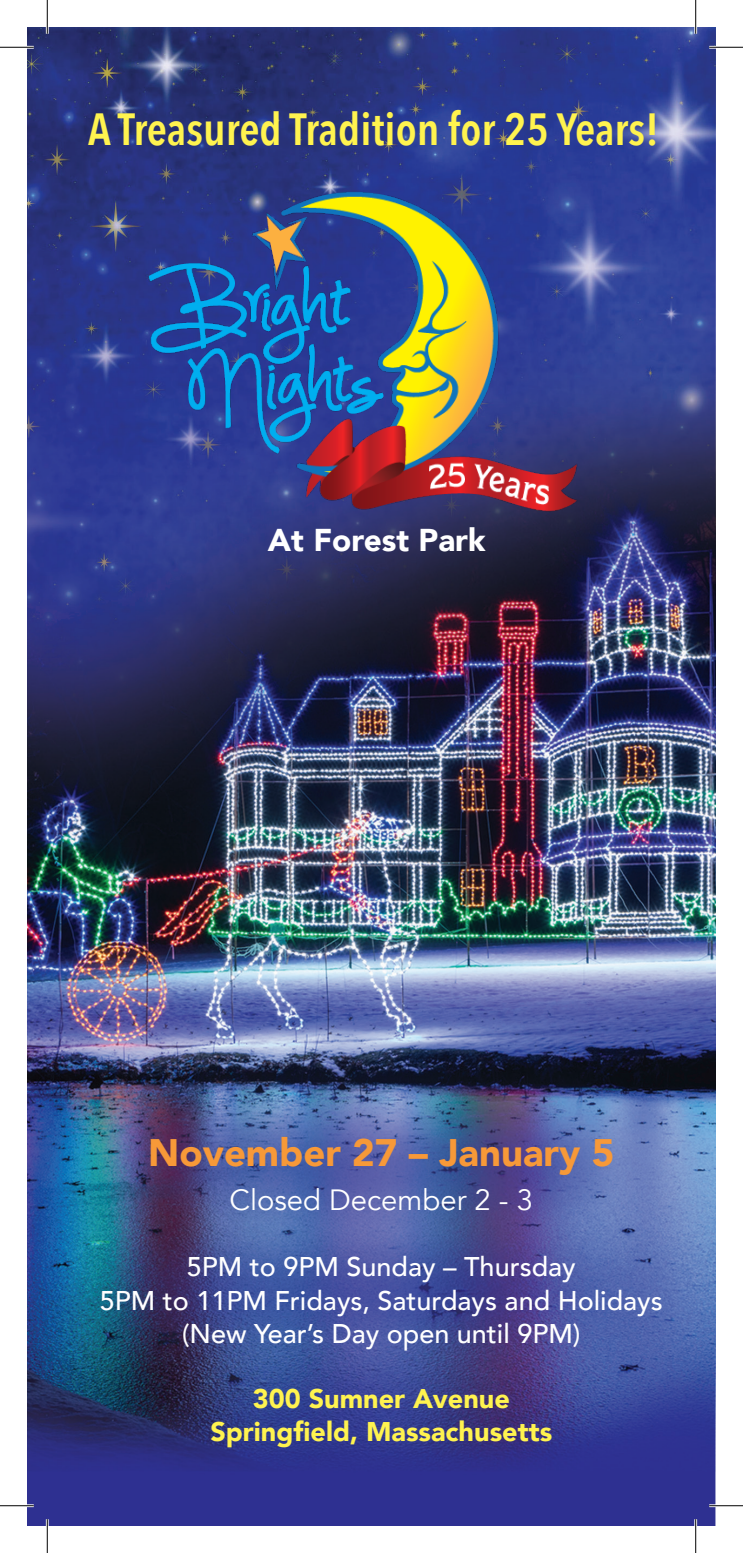
<style>
.page{position:relative;width:743px;height:1553px;background:#fff}
.page>*{position:absolute;margin:0;border:0;box-sizing:border-box;transform-origin:0 0}
.t1{font:600 45px "Avenir Next Condensed";color:#fff34f}
.t2{font:900 38.25px "Avenir";color:#f79938}
.t3{font:900 31.5px "Avenir";color:#fff}
.t4{font:29.25px "Avenir";color:#fff}
.t5{font:500 27px/33.8px "Avenir";color:#fff;text-align:center}
.t6{font:900 27px/32.4px "Avenir";color:#fff34f;text-align:center}
</style>
<div class="page">
<img style="left:27px;top:27px;width:689px;height:1498px">
<img style="left:143px;top:183px;width:436px;height:333px">
<hr style="left:0;top:46px;width:34px;height:3px;background:#fff">
<hr style="left:709px;top:46px;width:33px;height:3px;background:#fff">
<hr style="left:0;top:1504px;width:34px;height:3px;background:#fff">
<hr style="left:709px;top:1504px;width:33px;height:3px;background:#fff">
<hr style="left:46px;top:0;width:3px;height:34px;background:#fff">
<hr style="left:46px;top:1519px;width:3px;height:33px;background:#fff">
<hr style="left:694px;top:0;width:3px;height:34px;background:#fff">
<hr style="left:694px;top:1519px;width:3px;height:33px;background:#fff">
<hr style="left:0;top:47px;width:34px;height:1px;background:#000">
<hr style="left:709px;top:47px;width:33px;height:1px;background:#000">
<hr style="left:0;top:1505px;width:34px;height:1px;background:#000">
<hr style="left:709px;top:1505px;width:33px;height:1px;background:#000">
<hr style="left:47px;top:0;width:1px;height:34px;background:#000">
<hr style="left:47px;top:1519px;width:1px;height:33px;background:#000">
<hr style="left:695px;top:0;width:1px;height:34px;background:#000">
<hr style="left:695px;top:1519px;width:1px;height:33px;background:#000">
<p class="t1" style="left:88px;top:90px;width:572px">A Treasured Tradition for 25 Years!</p>
<p class="t3" style="left:268px;top:513px;width:219px">At Forest Park</p>
<p class="t2" style="left:148px;top:1120px;width:467px">November 27 – January 5</p>
<p class="t4" style="left:229px;top:1182px;width:305px">Closed December 2 - 3</p>
<p class="t5" style="left:187px;top:1248px;width:390px">5PM to 9PM Sunday – Thursday</p>
<p class="t5" style="left:100px;top:1281px;width:564px">5PM to 11PM Fridays, Saturdays and Holidays (New Year’s Day open until 9PM)</p>
<p class="t6" style="left:210px;top:1381px;width:343px">300 Sumner Avenue<br>Springfield, Massachusetts</p>
</div>
